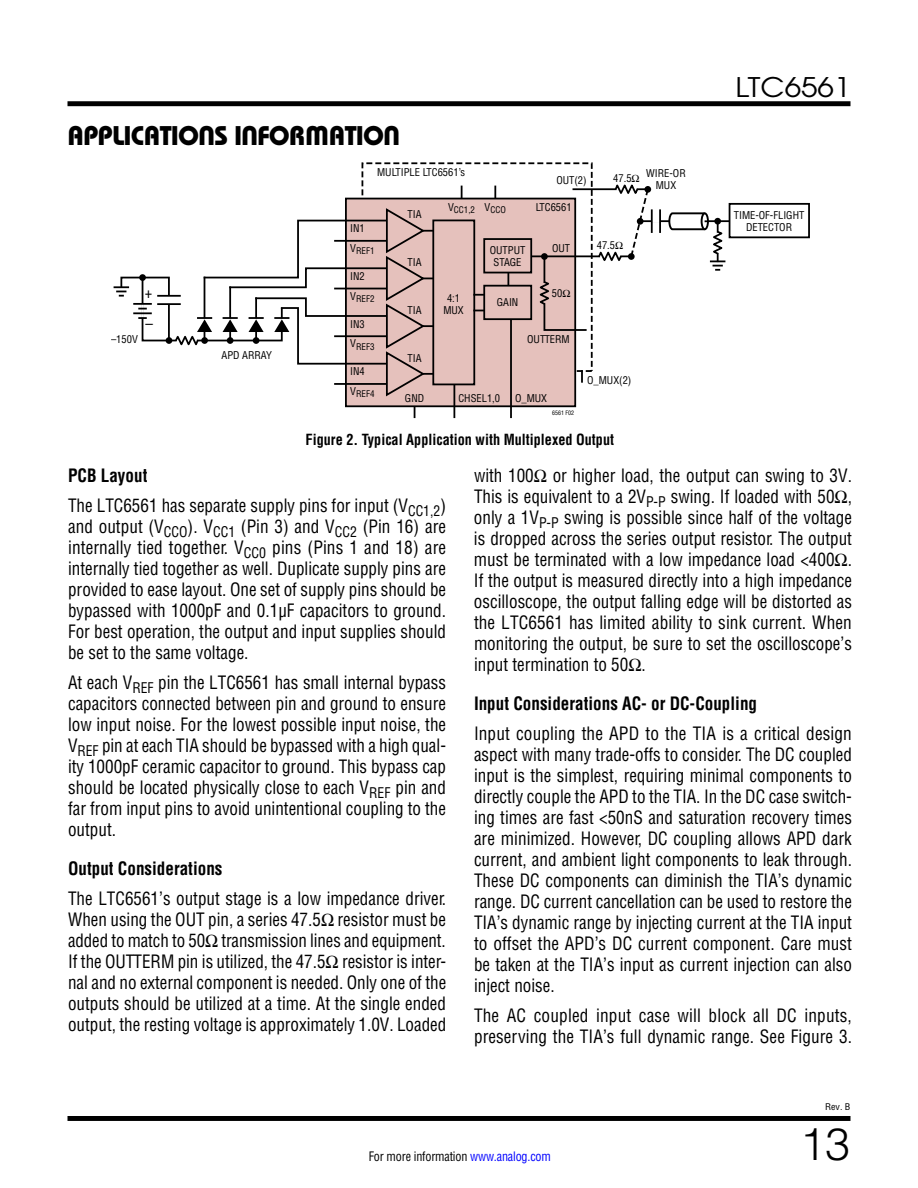
<style>
.page{position:relative;width:918px;height:1188px;background:#fff}
.page>*{position:absolute;margin:0;border:0;box-sizing:border-box;transform-origin:0 0}
.t1{font:300 45px "Helvetica";color:#000}
.t2{font:27px "Linear Bauhaus";letter-spacing:-.02em;color:#000}
.t3{font:27px "Avant Garde";color:#000;scale:1.1 1}
.t4{font:18px/21px "Linear Helv Cond";color:#000;text-align:justify;scale:.95 1}
.t5{font:18px/21px "Linear Helv Cond";color:#000;text-align:justify;scale:.96 1}
.t6{font:700 18px "Linear Helv Cond";color:#000;scale:.95 1}
.t7{font:700 15px "Linear Helv Cond";color:#000;scale:.95 1}
.t8{font:15px/30.9px "Linear Helv Cond";color:#000}
.t9{font:12.75px "Linear Helv Cond";letter-spacing:-.015em;color:#000;scale:.95 1}
.t10{font:10.5px/12px "Linear Helv Cond";color:#000;text-align:center}
.t11{font:9px "Linear Helv Cond";color:#000}
.t12{font:9px "Linear Helv Cond";color:#000;scale:1.1 1}
.t13{font:6px "Linear Helv Cond";color:#000}
.s1{font-weight:700}
.s2{color:#00f}
</style>
<div class="page">
<div style="left:68px;top:1116px;width:782px;height:5px;background:#000"></div>
<div style="left:68px;top:101px;width:782px;height:5px;background:#000"></div>
<div style="left:362px;top:162px;width:231px;height:210px;border:2px dashed #000"></div>
<hr style="left:573px;top:188px;width:75px;height:2px;background:#000">
<svg style="left:461px;top:186px;width:2px;height:12px"></svg>
<svg style="left:494px;top:186px;width:2px;height:12px"></svg>
<div style="left:346px;top:199px;width:229px;height:207px;background:#e5c1bc"></div>
<div style="left:345px;top:198px;width:231px;height:209px;border:2px solid #000"></div>
<svg style="left:710px;top:261px;width:15px;height:10px"></svg>
<hr style="left:717px;top:221px;width:2px;height:40px;background:#000">
<hr style="left:453px;top:384px;width:2px;height:33px;background:#000">
<hr style="left:510px;top:319px;width:2px;height:98px;background:#000">
<svg style="left:507px;top:273px;width:2px;height:12px"></svg>
<svg style="left:581px;top:371px;width:2px;height:11px"></svg>
<div style="left:432px;top:220px;width:43px;height:165px;border:2px solid #000"></div>
<svg style="left:474px;top:294px;width:9px;height:2px"></svg>
<div style="left:483px;top:285px;width:49px;height:35px;border:2px solid #000"></div>
<hr style="left:640px;top:220px;width:89px;height:2px;background:#000">
<hr style="left:532px;top:255px;width:99px;height:2px;background:#000">
<div style="left:483px;top:238px;width:49px;height:35px;border:2px solid #000"></div>
<div style="left:729px;top:203px;width:81px;height:35px;border:2px solid #000"></div>
<svg style="left:667px;top:212px;width:55px;height:43px"></svg>
<hr style="left:659px;top:209px;width:2px;height:24px;background:#000">
<svg style="left:114px;top:207px;width:319px;height:191px"></svg>
<svg style="left:540px;top:255px;width:48px;height:77px"></svg>
<svg style="left:598px;top:185px;width:62px;height:76px"></svg>
<h2 class="t2" style="left:68px;top:119px;width:334px">APPLICATIONS INFORMATION</h2>
<p class="t10" style="left:377px;top:166px;width:90px">MULTIPLE LTC6561’s</p>
<p class="t10" style="left:556px;top:174px;width:32px">OUT(2)</p>
<p class="t10" style="left:656px;top:168px;width:32px;text-align:left;text-indent:-43px">47.5Ω WIRE-OR<br>MUX</p>
<p class="t8" style="left:145px;top:277px;width:10px">+ –</p>
<p class="t10" style="left:111px;top:333px;width:28px">–150V</p>
<p class="t10" style="left:222px;top:349px;width:52px">APD ARRAY</p>
<p class="t10" style="left:350px;top:222px;width:16px">IN1</p>
<p class="t11" style="left:350px;top:245px;width:26px"><sup>V</sup>REF1</p>
<p class="t10" style="left:350px;top:270px;width:16px">IN2</p>
<p class="t11" style="left:350px;top:293px;width:26px"><sup>V</sup>REF2</p>
<p class="t10" style="left:350px;top:318px;width:16px">IN3</p>
<p class="t11" style="left:350px;top:341px;width:26px"><sup>V</sup>REF3</p>
<p class="t10" style="left:350px;top:366px;width:16px">IN4</p>
<p class="t11" style="left:350px;top:389px;width:26px"><sup>V</sup>REF4</p>
<p class="t10" style="left:408px;top:209px;width:16px">TIA</p>
<p class="t10" style="left:408px;top:256px;width:16px">TIA</p>
<p class="t10" style="left:408px;top:304px;width:16px">TIA</p>
<p class="t10" style="left:408px;top:352px;width:16px">TIA</p>
<p class="t10" style="left:405px;top:392px;width:21px">GND</p>
<p class="t11" style="left:448px;top:204px;width:29px"><sup>V</sup>CC1,2</p>
<p class="t10" style="left:536px;top:201px;width:37px">LTC6561</p>
<p class="t11" style="left:485px;top:204px;width:23px"><sup>V</sup>CCO</p>
<p class="t10" style="left:490px;top:244px;width:37px">OUTPUT<br>STAGE</p>
<p class="t10" style="left:443px;top:292px;width:22px">4:1<br>MUX</p>
<p class="t10" style="left:497px;top:297px;width:23px">GAIN</p>
<p class="t10" style="left:552px;top:242px;width:20px">OUT</p>
<p class="t10" style="left:552px;top:287px;width:20px">50Ω</p>
<p class="t10" style="left:527px;top:333px;width:44px">OUTTERM</p>
<p class="t10" style="left:458px;top:392px;width:43px">CHSEL1,0</p>
<p class="t10" style="left:515px;top:392px;width:34px">O_MUX</p>
<p class="t13" style="left:552px;top:409px;width:24px">6561 F02</p>
<p class="t10" style="left:597px;top:239px;width:28px">47.5Ω</p>
<p class="t10" style="left:587px;top:374px;width:46px">O_MUX(2)</p>
<p class="t7" style="left:306px;top:430px;width:326px">Figure 2. Typical Application with Multiplexed Output</p>
<h2 class="t3" style="left:736px;top:70px;width:106px">LTC6561</h2>
<p class="t10" style="left:734px;top:209px;width:72px">TIME-OF-FLIGHT<br>DETECTOR</p>
<p class="t4" style="left:68px;top:460px;width:399px;line-height:30px"><span class="s1">PCB Layout<br></span>The LTC6561 has separate supply pins for input (V<sub>CC1,2</sub>)</p>
<p class="t4" style="left:68px;top:516px;width:400px">and output (V<sub>CCO</sub>). V<sub>CC1</sub> (Pin 3) and V<sub>CC2</sub> (Pin 16) are internally tied together. V<sub>CC0</sub> pins (Pins 1 and 18) are internally tied together as well. Duplicate supply pins are provided to ease layout. One set of supply pins should be bypassed with 1000pF and 0.1µF capacitors to ground.<br>For best operation, the output and input supplies should be set to the same voltage.</p>
<p class="t4" style="left:68px;top:672px;width:399px">At each V<sub>REF</sub> pin the LTC6561 has small internal bypass capacitors connected between pin and ground to ensure low input noise. For the lowest possible input noise, the V<sub>REF</sub> pin at each TIA should be bypassed with a high qual&shy;ity 1000pF ceramic capacitor to ground. This bypass cap should be located physically close to each V<sub>REF</sub> pin and far from input pins to avoid unintentional coupling to the output.</p>
<p class="t6" style="left:68px;top:857px;width:164px">Output Considerations</p>
<p class="t4" style="left:68px;top:888px;width:400px">The LTC6561’s output stage is a low impedance driver.<br>When using the OUT pin, a series 47.5Ω resistor must be added to match to 50Ω transmission lines and equipment.<br>If the OUTTERM pin is utilized, the 47.5Ω resistor is inter&shy;nal and no external component is needed. Only one of the outputs should be utilized at a time. At the single ended output, the resting voltage is approximately 1.0V. Loaded</p>
<p class="t4" style="left:474px;top:465px;width:399px">with 100Ω or higher load, the output can swing to 3V.<br>This is equivalent to a 2V<sub>P-P</sub> swing. If loaded with 50Ω, only a 1V<sub>P-P</sub> swing is possible since half of the voltage is dropped across the series output resistor. The output must be terminated with a low impedance load &lt;400Ω.<br>If the output is measured directly into a high impedance oscilloscope, the output falling edge will be distorted as the LTC6561 has limited ability to sink current. When monitoring the output, be sure to set the oscilloscope’s input termination to 50Ω.</p>
<p class="t6" style="left:474px;top:692px;width:300px">Input Considerations AC- or DC-Coupling</p>
<p class="t5" style="left:474px;top:723px;width:395px">Input coupling the APD to the TIA is a critical design aspect with many trade-offs to consider. The DC coupled input is the simplest, requiring minimal components to directly couple the APD to the TIA. In the DC case switch&shy;ing times are fast &lt;50nS and saturation recovery times are minimized. However, DC coupling allows APD dark current, and ambient light components to leak through.<br>These DC components can diminish the TIA’s dynamic range. DC current cancellation can be used to restore the TIA’s dynamic range by injecting current at the TIA input to offset the APD’s DC current component. Care must be taken at the TIA’s input as current injection can also inject noise.</p>
<p class="t5" style="left:474px;top:1005px;width:395px">The AC coupled input case will block all DC inputs, preserving the TIA’s full dynamic range. See Figure 3.</p>
<p class="t12" style="left:825px;top:1102px;width:24px">Rev. B</p>
<p class="t9" style="left:369px;top:1148px;width:193px">For more information <span class="s2">www.analog.com</span></p>
<h1 class="t1" style="left:800px;top:1116px;width:52px">13</h1>
</div>
